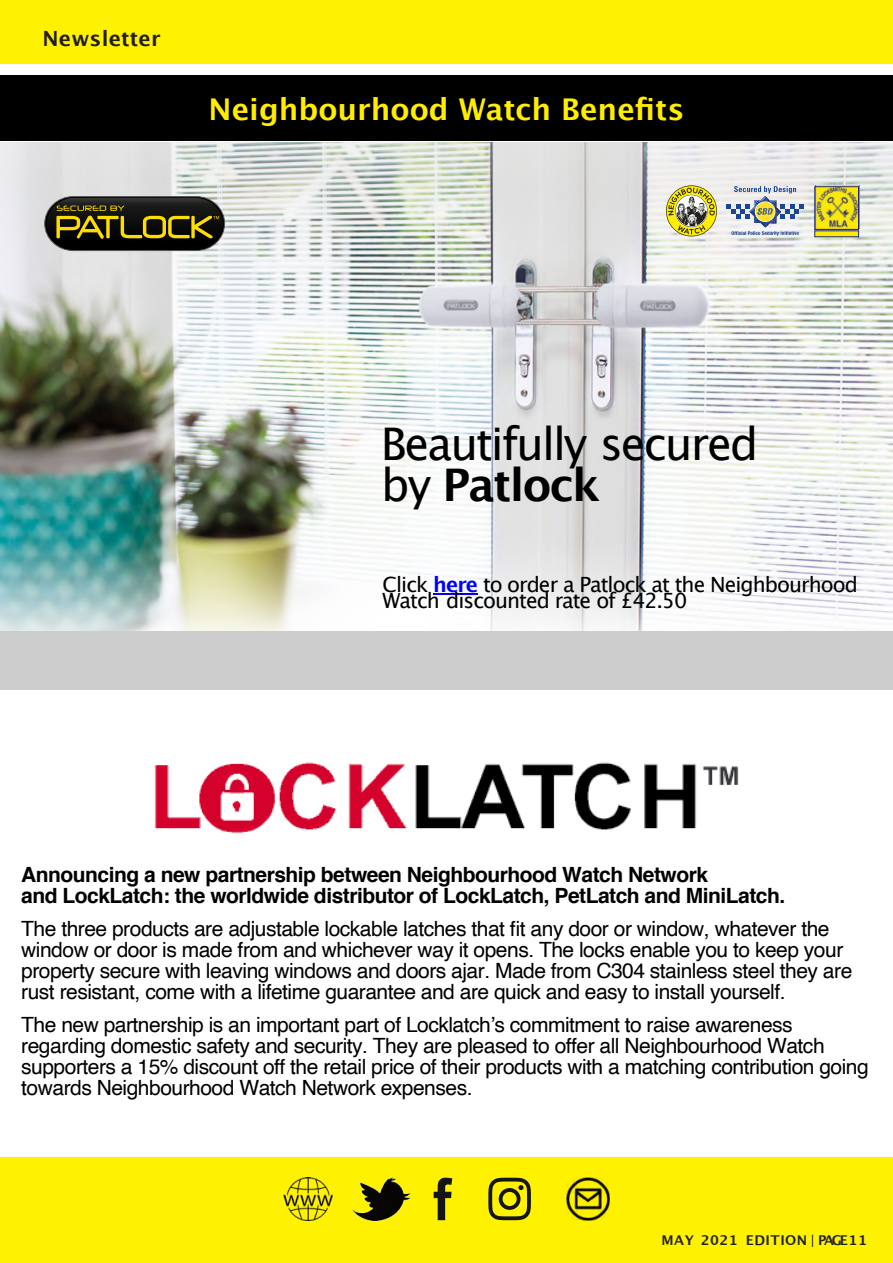
<style>
.page{position:relative;width:893px;height:1263px;background:#fff}
.page>*{position:absolute;margin:0;border:0;box-sizing:border-box;transform-origin:0 0}
.t1{font:45px/40.7px "Lucida Grande";letter-spacing:-.045em;color:#000}
.t2{font:700 30px "Lucida Grande";color:#ffed00}
.t3{font:21px/21px "Helvetica";letter-spacing:-.025em;color:#000}
.t4{font:700 21px/21px "Helvetica";letter-spacing:-.025em;color:#000}
.t5{font:21px/16.4px "Lucida Grande";letter-spacing:-.045em;color:#000}
.t6{font:700 21px "Lucida Grande";letter-spacing:.01em;color:#231f20}
.t7{font:700 13.5px "Lucida Grande";letter-spacing:.035em;color:#222221}
.s1{font-weight:700}
.s2{font-weight:700;color:#00f}
.s3{font-weight:400}
</style>
<div class="page">
<div style="left:0;top:0;width:893px;height:64px;background:#fff200"></div>
<div style="left:0;top:1158px;width:893px;height:105px;background:#fff200"></div>
<svg style="left:434px;top:1178px;width:18px;height:42px"></svg>
<svg style="left:488px;top:1178px;width:43px;height:42px"></svg>
<img style="left:283px;top:1177px;width:49px;height:43px">
<img style="left:567px;top:1178px;width:42px;height:42px">
<img style="left:351px;top:1178px;width:59px;height:42px">
<img style="left:0;top:332px;width:893px;height:299px">
<img style="left:0;top:143px;width:893px;height:189px">
<svg style="left:726px;top:186px;width:78px;height:50px"></svg>
<img style="left:816px;top:188px;width:41px;height:40px">
<svg style="left:666px;top:185px;width:51px;height:51px"></svg>
<div style="left:814px;top:186px;width:45px;height:44px;border:1px solid #252a72"></div>
<svg style="left:814px;top:231px;width:45px;height:6px"></svg>
<hr style="left:433px;top:593px;width:44px;height:2px;background:#00f">
<svg style="left:44px;top:196px;width:181px;height:55px"></svg>
<div style="left:0;top:75px;width:893px;height:66px;background:#000"></div>
<div style="left:0;top:631px;width:893px;height:59px;background:#ccc"></div>
<img style="left:154px;top:762px;width:585px;height:72px">
<p class="t6" style="left:43px;top:30px;width:120px">Newsletter</p>
<h2 class="t2" style="left:209px;top:96px;width:477px">Neighbourhood Watch Benefits</h2>
<h1 class="t1" style="left:381px;top:427px;width:379px">Beautifully secured by <span class="s1">Patlock</span></h1>
<p class="t5" style="left:383px;top:577px;width:477px">Click <span class="s2">here</span> to order a Patlock at the Neighbourhood<br>Watch discounted rate of £42.50</p>
<p class="t4" style="left:21px;top:866px;width:765px">Announcing a new partnership between Neighbourhood Watch Network<br>and LockLatch: the worldwide distributor of LockLatch, PetLatch and MiniLatch.</p>
<p class="t3" style="left:21px;top:920px;width:833px">The three products are adjustable lockable latches that fit any door or window, whatever the window or door is made from and whichever way it opens. The locks enable you to keep your property secure with leaving windows and doors ajar. Made from C304 stainless steel they are rust resistant, come with a lifetime guarantee and are quick and easy to install yourself.</p>
<p class="t3" style="left:21px;top:1016px;width:849px">The new partnership is an important part of Locklatch’s commitment to raise awareness regarding domestic safety and security. They are pleased to offer all Neighbourhood Watch supporters a 15% discount off the retail price of their products with a matching contribution going towards Neighbourhood Watch Network expenses.</p>
<p class="t7" style="left:662px;top:1235px;width:207px">MAY 2021 EDITION <span class="s3">|</span> PAGE11</p>
</div>
